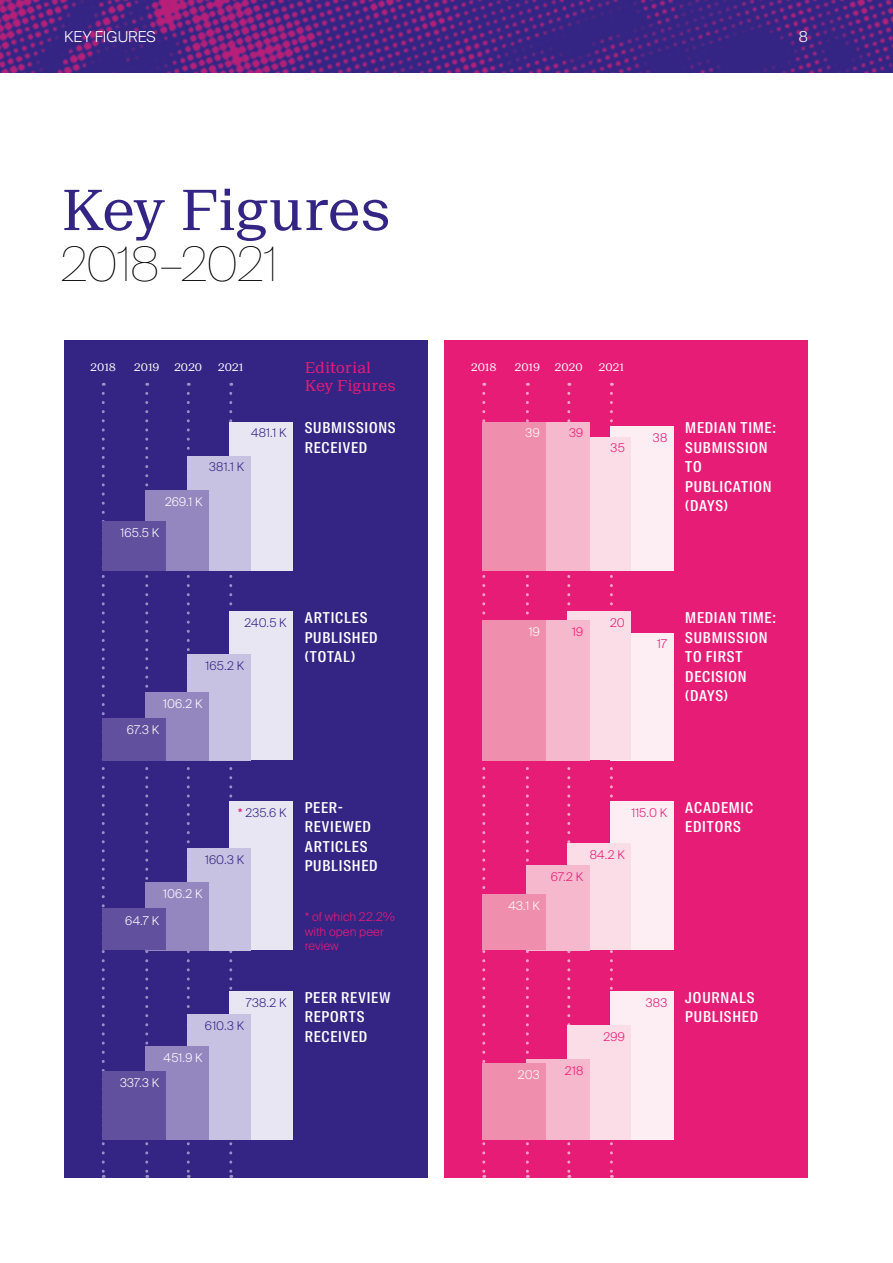
<style>
.page{position:relative;width:893px;height:1263px;background:#fff}
.page>*{position:absolute;margin:0;border:0;box-sizing:border-box;transform-origin:0 0}
.t1{font:55.5px "Suisse Neue";letter-spacing:-.01em;color:#342584}
.t2{font:200 47.4px "Suisse Intl";letter-spacing:-.02em;color:#000}
.t3{font:500 15px/19.5px "Suisse Intl Cond";letter-spacing:.055em;color:#fff}
.t4{font:15px/18px "Suisse Neue";letter-spacing:.005em;color:#e71c76}
.t5{font:300 15px "Suisse Intl";color:#fff}
.t6{font:300 12px/14.4px "Suisse Intl";letter-spacing:.01em;color:#e71c76}
.t7{font:300 12px "Suisse Intl";letter-spacing:.015em;color:#fff}
.t8{font:300 12px "Suisse Intl";letter-spacing:.015em;color:#342584}
.t9{font:10.5px "Suisse Neue";letter-spacing:.005em;color:#fff}
.s1{font-weight:500;color:#e71c76}
</style>
<div class="page">
<img style="left:0;top:0;width:893px;height:72px">
<div style="left:64px;top:340px;width:363px;height:838px;background:#342584"></div>
<div style="left:444px;top:340px;width:364px;height:838px;background:#e71c76"></div>
<svg style="left:102px;top:393px;width:3px;height:785px"></svg>
<svg style="left:482px;top:393px;width:3px;height:785px"></svg>
<svg style="left:145px;top:393px;width:3px;height:785px"></svg>
<svg style="left:526px;top:393px;width:3px;height:785px"></svg>
<svg style="left:187px;top:393px;width:3px;height:785px"></svg>
<svg style="left:567px;top:393px;width:3px;height:785px"></svg>
<svg style="left:229px;top:393px;width:3px;height:785px"></svg>
<svg style="left:610px;top:393px;width:3px;height:785px"></svg>
<div style="left:229px;top:422px;width:64px;height:149px;background:#e9e6f4"></div>
<div style="left:610px;top:426px;width:64px;height:145px;background:#fdeef3"></div>
<div style="left:187px;top:456px;width:64px;height:115px;background:#c8c2e2"></div>
<div style="left:567px;top:437px;width:64px;height:134px;background:#fbdde7"></div>
<div style="left:145px;top:490px;width:64px;height:81px;background:#9486bf"></div>
<div style="left:526px;top:422px;width:64px;height:149px;background:#f6b8cc"></div>
<div style="left:102px;top:521px;width:64px;height:50px;background:#61509e"></div>
<div style="left:482px;top:422px;width:64px;height:149px;background:#f08eae"></div>
<div style="left:229px;top:611px;width:64px;height:149px;background:#e9e6f4"></div>
<div style="left:610px;top:633px;width:64px;height:127px;background:#fdeef3"></div>
<div style="left:187px;top:654px;width:64px;height:106px;background:#c8c2e2"></div>
<div style="left:567px;top:611px;width:64px;height:149px;background:#fbdde7"></div>
<div style="left:145px;top:692px;width:64px;height:68px;background:#9486bf"></div>
<div style="left:526px;top:620px;width:64px;height:140px;background:#f6b8cc"></div>
<div style="left:102px;top:718px;width:64px;height:42px;background:#61509e"></div>
<div style="left:482px;top:620px;width:64px;height:140px;background:#f08eae"></div>
<div style="left:229px;top:991px;width:64px;height:149px;background:#e9e6f4"></div>
<div style="left:610px;top:991px;width:64px;height:149px;background:#fdeef3"></div>
<div style="left:187px;top:1014px;width:64px;height:126px;background:#c8c2e2"></div>
<div style="left:567px;top:1025px;width:64px;height:115px;background:#fbdde7"></div>
<div style="left:145px;top:1046px;width:64px;height:94px;background:#9486bf"></div>
<div style="left:526px;top:1059px;width:64px;height:81px;background:#f6b8cc"></div>
<div style="left:102px;top:1072px;width:64px;height:68px;background:#61509e"></div>
<div style="left:482px;top:1063px;width:64px;height:77px;background:#f08eae"></div>
<div style="left:229px;top:801px;width:64px;height:149px;background:#e9e6f4"></div>
<div style="left:610px;top:801px;width:64px;height:149px;background:#fdeef3"></div>
<div style="left:187px;top:848px;width:64px;height:102px;background:#c8c2e2"></div>
<div style="left:567px;top:844px;width:64px;height:106px;background:#fbdde7"></div>
<div style="left:145px;top:882px;width:64px;height:68px;background:#9486bf"></div>
<div style="left:526px;top:865px;width:64px;height:85px;background:#f6b8cc"></div>
<div style="left:102px;top:909px;width:64px;height:41px;background:#61509e"></div>
<div style="left:482px;top:895px;width:64px;height:55px;background:#f08eae"></div>
<p class="t5" style="left:64px;top:28px;width:93px">KEY FIGURES</p>
<p class="t5" style="left:799px;top:28px;width:11px">8</p>
<h1 class="t1" style="left:61px;top:178px;width:331px">Key Figures</h1>
<h2 class="t2" style="left:61px;top:237px;width:219px">2018–2021</h2>
<p class="t4" style="left:305px;top:358px;width:92px">Editorial<br>Key Figures</p>
<p class="t9" style="left:91px;top:361px;width:27px">2018</p>
<p class="t9" style="left:134px;top:361px;width:27px">2019</p>
<p class="t9" style="left:174px;top:361px;width:29px">2020</p>
<p class="t9" style="left:218px;top:361px;width:27px">2021</p>
<p class="t9" style="left:471px;top:361px;width:27px">2018</p>
<p class="t9" style="left:515px;top:361px;width:27px">2019</p>
<p class="t9" style="left:555px;top:361px;width:29px">2020</p>
<p class="t9" style="left:599px;top:361px;width:27px">2021</p>
<p class="t3" style="left:305px;top:418px;width:92px">SUBMISSIONS<br>RECEIVED</p>
<p class="t3" style="left:685px;top:418px;width:92px">MEDIAN TIME:<br>SUBMISSION<br>TO<br>PUBLICATION (DAYS)</p>
<p class="t8" style="left:251px;top:426px;width:37px">481.1 K</p>
<p class="t7" style="left:526px;top:426px;width:16px">39</p>
<p class="t6" style="left:653px;top:430px;width:16px">38</p>
<p class="t6" style="left:569px;top:426px;width:16px">39</p>
<p class="t6" style="left:611px;top:441px;width:16px">35</p>
<p class="t8" style="left:209px;top:460px;width:37px">381.1 K</p>
<p class="t7" style="left:165px;top:494px;width:39px">269.1 K</p>
<p class="t7" style="left:120px;top:526px;width:40px">165.5 K</p>
<p class="t8" style="left:244px;top:616px;width:44px">240.5 K</p>
<p class="t8" style="left:206px;top:658px;width:40px">165.2 K</p>
<p class="t7" style="left:163px;top:697px;width:41px">106.2 K</p>
<p class="t7" style="left:127px;top:722px;width:34px">67.3 K</p>
<p class="t3" style="left:305px;top:608px;width:74px">ARTICLES<br>PUBLISHED (TOTAL)</p>
<p class="t3" style="left:685px;top:608px;width:92px">MEDIAN TIME:<br>SUBMISSION<br>TO FIRST<br>DECISION (DAYS)</p>
<p class="t6" style="left:610px;top:616px;width:16px">20</p>
<p class="t7" style="left:529px;top:624px;width:13px">19</p>
<p class="t6" style="left:572px;top:624px;width:13px">19</p>
<p class="t6" style="left:657px;top:637px;width:12px">17</p>
<p class="t3" style="left:305px;top:798px;width:74px">PEER-<br>REVIEWED<br>ARTICLES<br>PUBLISHED</p>
<p class="t3" style="left:685px;top:798px;width:69px">ACADEMIC<br>EDITORS</p>
<p class="t8" style="left:238px;top:806px;width:50px"><span class="s1">*</span> 235.6 K</p>
<p class="t6" style="left:631px;top:805px;width:37px">115.0 K</p>
<p class="t8" style="left:205px;top:852px;width:41px">160.3 K</p>
<p class="t6" style="left:590px;top:848px;width:37px">84.2 K</p>
<p class="t6" style="left:551px;top:869px;width:34px">67.2 K</p>
<p class="t7" style="left:163px;top:886px;width:41px">106.2 K</p>
<p class="t7" style="left:125px;top:913px;width:35px">64.7 K</p>
<p class="t6" style="left:305px;top:910px;width:92px">* of which 22.2% with open peer review</p>
<p class="t7" style="left:508px;top:899px;width:33px">43.1 K</p>
<p class="t3" style="left:305px;top:987px;width:87px">PEER REVIEW<br>REPORTS<br>RECEIVED</p>
<p class="t3" style="left:685px;top:987px;width:74px">JOURNALS<br>PUBLISHED</p>
<p class="t8" style="left:246px;top:995px;width:42px">738.2 K</p>
<p class="t6" style="left:646px;top:995px;width:23px">383</p>
<p class="t8" style="left:205px;top:1019px;width:41px">610.3 K</p>
<p class="t6" style="left:603px;top:1029px;width:23px">299</p>
<p class="t7" style="left:164px;top:1051px;width:41px">451.9 K</p>
<p class="t7" style="left:120px;top:1076px;width:41px">337.3 K</p>
<p class="t7" style="left:518px;top:1068px;width:23px">203</p>
<p class="t6" style="left:565px;top:1063px;width:20px">218</p>
</div>
